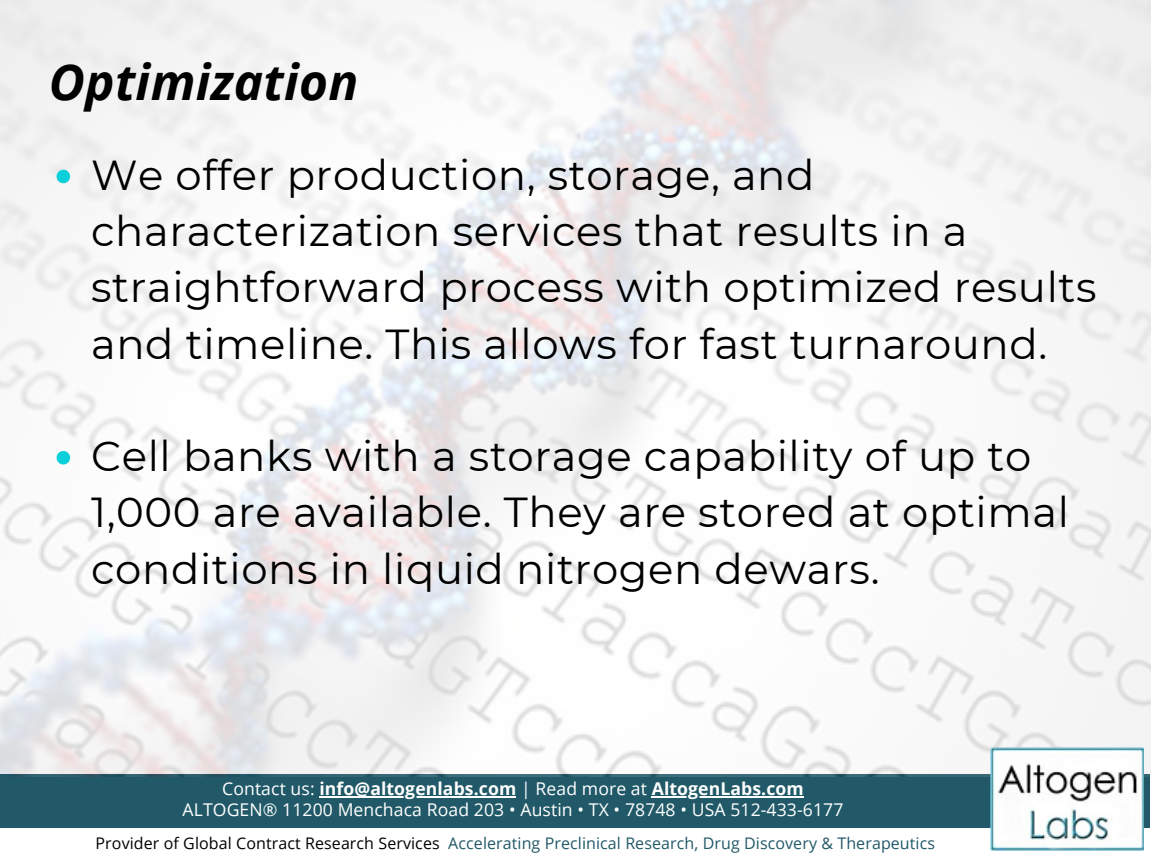
<style>
.page{position:relative;width:1152px;height:864px;background:#fff}
.page>*{position:absolute;margin:0;border:0;box-sizing:border-box;transform-origin:0 0}
.t1{font:italic 700 49.65px "Open Sans";letter-spacing:.005em;color:#000}
.t2{font:41.85px/56.2px "Montserrat";letter-spacing:.015em;color:#000}
.t3{font:17.55px/20.2px "Open Sans";letter-spacing:.005em;color:#fff;text-align:center}
.t4{font:16.05px "Open Sans";letter-spacing:.005em;color:#215968}
.s1{font-weight:700}
.s2{color:#000}
</style>
<div class="page">
<div style="left:0;top:774px;width:1150px;height:54px;background:#215968"></div>
<hr style="left:319px;top:796px;width:197px;height:2px;background:#fff">
<hr style="left:652px;top:796px;width:152px;height:2px;background:#fff">
<img style="left:0;top:0;width:1150px;height:777px">
<img style="left:989px;top:746px;width:154px;height:105px">
<svg style="left:57px;top:170px;width:13px;height:13px"></svg>
<svg style="left:57px;top:451px;width:13px;height:13px"></svg>
<p class="t1" style="left:49px;top:47px;width:311px">Optimization</p>
<p class="t2" style="left:91px;top:147px;width:1007px">We offer production, storage, and characterization services that results in a straightforward process with optimized results and timeline. This allows for fast turnaround.</p>
<p class="t2" style="left:91px;top:428px;width:979px">Cell banks with a storage capability of up to<br>1,000 are available. They are stored at optimal conditions in liquid nitrogen dewars.</p>
<p class="t3" style="left:183px;top:778px;width:662px">Contact us: <span class="s1">info@altogenlabs.com</span> | Read more at <span class="s1">AltogenLabs.com<br></span>ALTOGEN® 11200 Menchaca Road 203 • Austin • TX • 78748 • USA 512-433-6177</p>
<p class="t4" style="left:96px;top:831px;width:841px"><span class="s2">Provider of Global Contract Research Services</span> Accelerating Preclinical Research, Drug Discovery &amp; Therapeutics</p>
</div>
